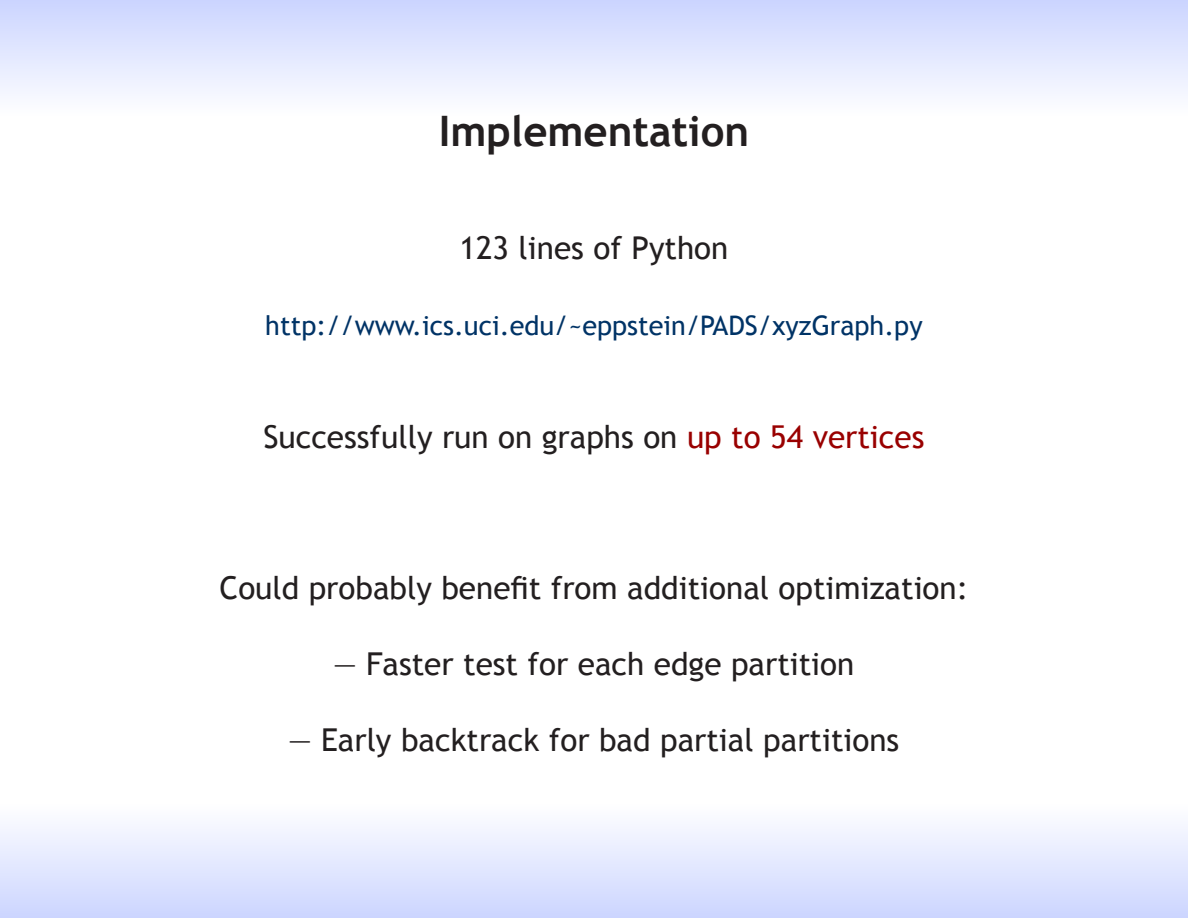
<style>
.page{position:relative;width:1188px;height:918px;background:#fff}
.page>*{position:absolute;margin:0;border:0;box-sizing:border-box;transform-origin:0 0}
.t1{font:700 42px "Trebuchet MS";color:#231f20}
.t2{font:31.5px "Trebuchet MS";color:#231f20}
.t3{font:27px "Trebuchet MS";color:#036}
.s1{color:#900}
</style>
<div class="page">
<div style="left:0;top:804px;width:1188px;height:114px;background:linear-gradient(to bottom,#fefeff,#ccd5ff)"></div>
<div style="left:0;top:0;width:1188px;height:115px;background:linear-gradient(to bottom,#cbd4ff,#fefeff)"></div>
<p class="t1" style="left:439px;top:105px;width:312px">Implementation</p>
<p class="t2" style="left:460px;top:230px;width:270px">123 lines of Python</p>
<p class="t3" style="left:265px;top:309px;width:659px">http://www.ics.uci.edu/~eppstein/PADS/xyzGraph.py</p>
<p class="t2" style="left:263px;top:419px;width:663px">Successfully run on graphs on <span class="s1">up to 54 vertices</span></p>
<p class="t2" style="left:220px;top:570px;width:750px">Could probably benefit from additional optimization:</p>
<p class="t2" style="left:333px;top:645px;width:522px">— Faster test for each edge partition</p>
<p class="t2" style="left:288px;top:721px;width:612px">— Early backtrack for bad partial partitions</p>
</div>
